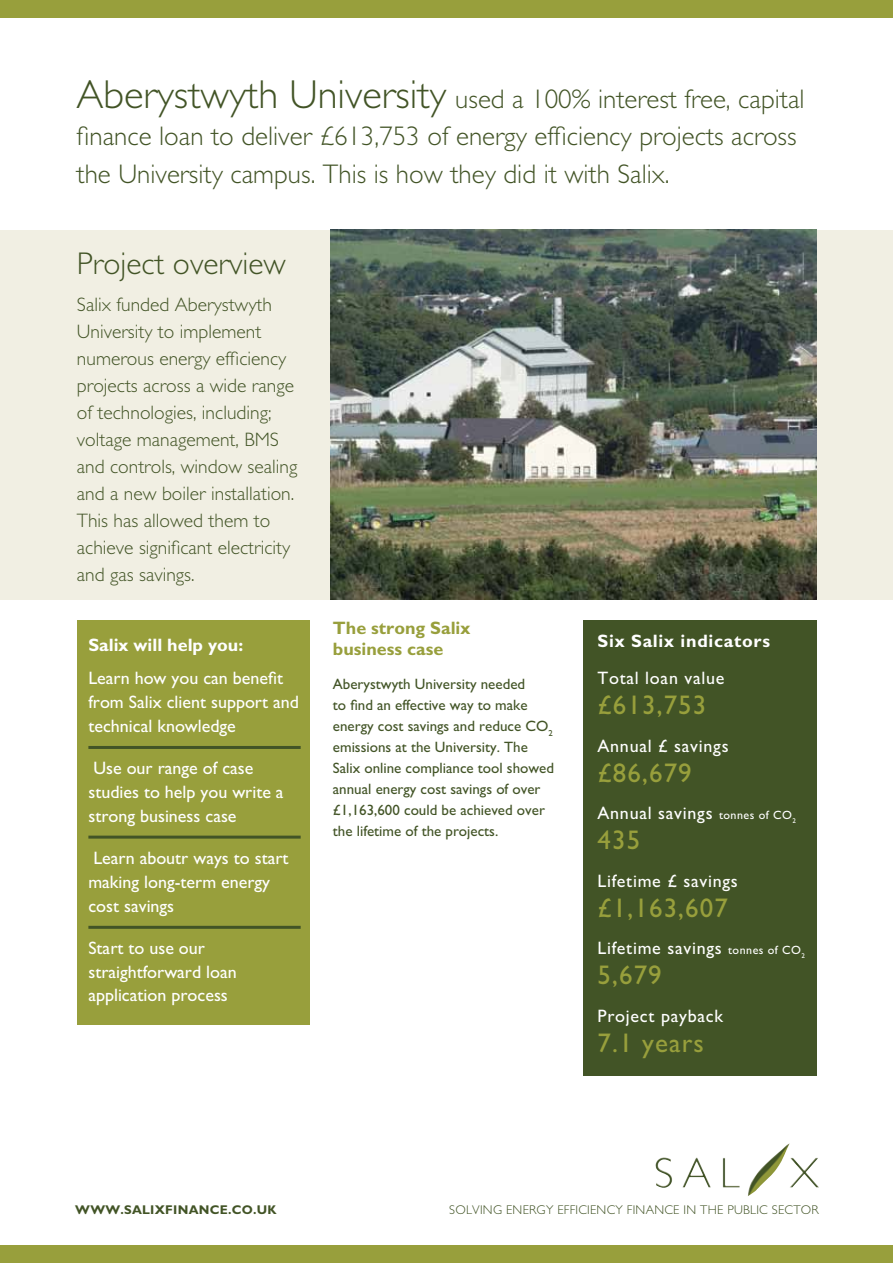
<style>
.page{position:relative;width:893px;height:1263px;background:#fff}
.page>*{position:absolute;margin:0;border:0;box-sizing:border-box;transform-origin:0 0}
.t1{font:300 31.5px "M Gill Sans";color:#425426}
.t2{font:300 27px/37.5px "M Gill Sans";color:#425426}
.t3{font:27px "M Gill Sans";letter-spacing:.04em;color:#989f3c}
.t4{font:300 19.5px/27px "M Gill Sans";color:#425426}
.t5{font:18px/24px "M Gill Sans";color:#fff}
.t6{font:18px "M Gill Sans";letter-spacing:.04em;color:#fff}
.t7{font:700 18px "M Gill Sans";letter-spacing:.04em;color:#fff}
.t8{font:700 18px/21px "M Gill Sans";color:#989f3c}
.t9{font:15px/21px "M Gill Sans";color:#425426}
.t10{font:300 12.75px "M Gill Sans";letter-spacing:.02em;color:#425426}
.t11{font:700 12.75px "M Gill Sans";letter-spacing:.02em;color:#425426}
.s1{font-size:40.5px}
.s2{font-size:12px}
</style>
<div class="page">
<div style="left:0;top:230px;width:893px;height:370px;background:#f1efe3"></div>
<div style="left:0;top:0;width:893px;height:17px;background:#989f3c"></div>
<div style="left:0;top:1246px;width:893px;height:17px;background:#989f3c"></div>
<img style="left:655px;top:1143px;width:161px;height:53px">
<img style="left:330px;top:230px;width:486px;height:370px">
<div style="left:583px;top:620px;width:234px;height:456px;background:#425426"></div>
<div style="left:77px;top:620px;width:232px;height:405px;background:#989f3c"></div>
<hr style="left:88px;top:746px;width:213px;height:3px;background:#425426">
<hr style="left:88px;top:836px;width:213px;height:3px;background:#425426">
<hr style="left:88px;top:926px;width:213px;height:3px;background:#425426">
<h2 class="t2" style="left:77px;top:80px;width:730px"><span class="s1">Aberystwyth University</span> used a 100% interest free, capital finance loan to deliver £613,753 of energy efficiency projects across the University campus. This is how they did it with Salix.</h2>
<h1 class="t1" style="left:77px;top:246px;width:210px">Project overview</h1>
<p class="t4" style="left:77px;top:291px;width:222px">Salix funded Aberystwyth<br>University to implement numerous energy efficiency projects across a wide range of technologies, including; voltage management, BMS and controls, window sealing and a new boiler installation.<br>This has allowed them to achieve significant electricity and gas savings.</p>
<p class="t7" style="left:88px;top:634px;width:156px">Salix will help you:</p>
<p class="t5" style="left:88px;top:666px;width:212px">Learn how you can benefit from Salix client support and technical knowledge</p>
<p class="t5" style="left:88px;top:756px;width:197px">Use our range of case studies to help you write a strong business case</p>
<p class="t5" style="left:88px;top:846px;width:202px">Learn aboutr ways to start making long-term energy cost savings</p>
<p class="t5" style="left:88px;top:935px;width:150px">Start to use our straightforward loan application process</p>
<p class="t8" style="left:333px;top:617px;width:139px">The strong Salix business case</p>
<p class="t9" style="left:333px;top:674px;width:223px">Aberystwyth University needed<br>to find an effective way to make energy cost savings and reduce CO<sub>2 </sub>emissions at the University. The Salix online compliance tool showed annual energy cost savings of over £1,163,600 could be achieved over the lifetime of the projects.</p>
<p class="t7" style="left:597px;top:631px;width:174px">Six Salix indicators</p>
<p class="t6" style="left:597px;top:668px;width:128px">Total loan value</p>
<h2 class="t3" style="left:597px;top:690px;width:110px">£613,753</h2>
<p class="t6" style="left:597px;top:736px;width:133px">Annual £ savings</p>
<h2 class="t3" style="left:597px;top:758px;width:96px">£86,679</h2>
<p class="t6" style="left:597px;top:803px;width:200px">Annual savings <span class="s2">tonnes of CO</span><sub>2</sub></p>
<h2 class="t3" style="left:597px;top:825px;width:44px">435</h2>
<p class="t6" style="left:597px;top:871px;width:142px">Lifetime £ savings</p>
<h2 class="t3" style="left:597px;top:893px;width:132px">£1,163,607</h2>
<p class="t6" style="left:597px;top:938px;width:209px">Lifetime savings <span class="s2">tonnes of CO</span><sub>2</sub></p>
<h2 class="t3" style="left:597px;top:960px;width:66px">5,679</h2>
<p class="t6" style="left:597px;top:1006px;width:127px">Project payback</p>
<h2 class="t3" style="left:597px;top:1028px;width:108px">7.1 years</h2>
<p class="t11" style="left:75px;top:1203px;width:203px">www.salixfinance.co.uk</p>
<p class="t10" style="left:449px;top:1203px;width:371px">SOLVING ENERGY EFFICIENCY FINANCE IN THE PUBLIC SECTOR</p>
</div>
